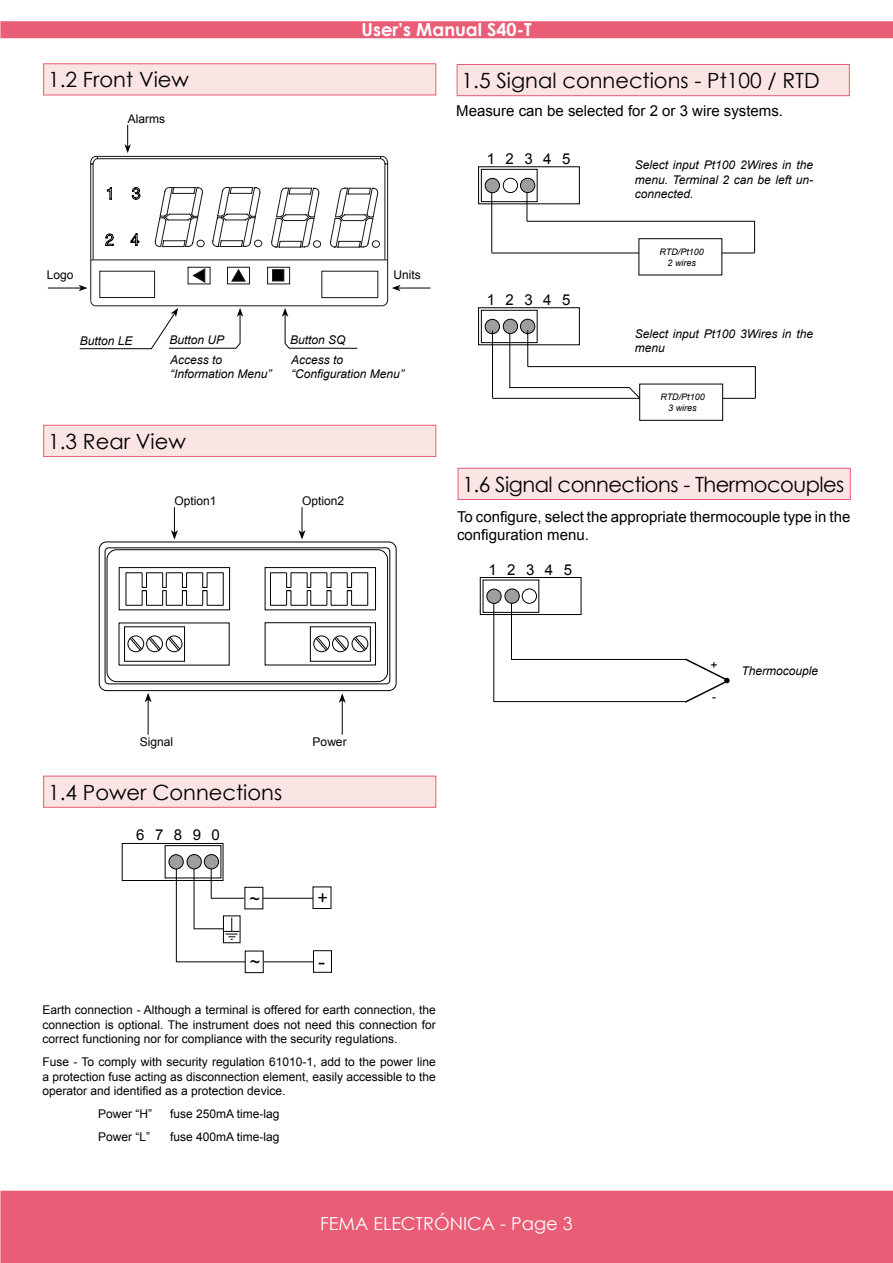
<style>
.page{position:relative;width:893px;height:1263px;background:#fff}
.page>*{position:absolute;margin:0;border:0;box-sizing:border-box;transform-origin:0 0}
.t1{font:21px "Century Gothic";color:#000}
.t2{font:21px "Century Gothic";letter-spacing:-.025em;color:#000}
.t3{font:21px "Arial";color:#000}
.t4{font:18px "Century Gothic";color:#fff}
.t5{font:700 18px "Century Gothic";color:#fff}
.t6{font:18px "Arial";color:#000}
.t7{font:15px/18px "Arial";color:#000}
.t8{font:12px/14.4px "Arial";color:#000;text-align:justify}
.t9{font:italic 12px/14.4px "Arial";color:#000}
.t10{font:italic 9px/10.8px "Arial";color:#000;text-align:center}
</style>
<div class="page">
<div style="left:1px;top:22px;width:891px;height:16px;background:#e95d77"></div>
<div style="left:0;top:21px;width:893px;height:17px;border:2px solid #e95d77"></div>
<div style="left:0;top:1191px;width:893px;height:72px;background:#e95d77"></div>
<hr style="left:342px;top:700px;width:1px;height:35px;background:#000">
<hr style="left:148px;top:700px;width:1px;height:35px;background:#000">
<hr style="left:491px;top:185px;width:1px;height:67px;background:#000">
<div style="left:481px;top:169px;width:56px;height:33px;border:1px solid #000"></div>
<div style="left:485px;top:178px;width:14px;height:15px;background:#9c9e9f;border-radius:50%"></div>
<div style="left:485px;top:178px;width:15px;height:15px;border:1px solid #000;border-radius:50%"></div>
<hr style="left:527px;top:185px;width:1px;height:36px;background:#000">
<hr style="left:527px;top:221px;width:228px;height:1px;background:#000">
<hr style="left:492px;top:253px;width:263px;height:1px;background:#000">
<div style="left:639px;top:239px;width:83px;height:36px;background:#fff"></div>
<div style="left:639px;top:238px;width:83px;height:37px;border:1px solid #000"></div>
<div style="left:503px;top:178px;width:15px;height:15px;border:1px solid #000;border-radius:50%"></div>
<div style="left:520px;top:178px;width:15px;height:15px;background:#9c9e9f;border-radius:50%"></div>
<div style="left:520px;top:178px;width:15px;height:15px;border:1px solid #000;border-radius:50%"></div>
<hr style="left:754px;top:221px;width:1px;height:32px;background:#000">
<div style="left:481px;top:310px;width:56px;height:33px;border:1px solid #000"></div>
<div style="left:520px;top:319px;width:15px;height:15px;background:#9c9e9f;border-radius:50%"></div>
<div style="left:520px;top:319px;width:15px;height:15px;border:1px solid #000;border-radius:50%"></div>
<hr style="left:510px;top:387px;width:119px;height:1px;background:#000">
<hr style="left:510px;top:326px;width:1px;height:62px;background:#000">
<div style="left:485px;top:319px;width:14px;height:15px;background:#9c9e9f;border-radius:50%"></div>
<div style="left:485px;top:319px;width:15px;height:15px;border:1px solid #000;border-radius:50%"></div>
<div style="left:503px;top:319px;width:15px;height:15px;background:#9c9e9f;border-radius:50%"></div>
<div style="left:503px;top:319px;width:15px;height:15px;border:1px solid #000;border-radius:50%"></div>
<hr style="left:492px;top:331px;width:1px;height:67px;background:#000">
<hr style="left:527px;top:330px;width:1px;height:36px;background:#000">
<hr style="left:528px;top:366px;width:227px;height:1px;background:#000">
<hr style="left:492px;top:398px;width:263px;height:1px;background:#000">
<hr style="left:755px;top:366px;width:1px;height:32px;background:#000">
<svg style="left:629px;top:387px;width:10px;height:12px"></svg>
<div style="left:640px;top:384px;width:83px;height:36px;background:#fff"></div>
<div style="left:639px;top:384px;width:84px;height:36px;border:1px solid #000"></div>
<hr style="left:511px;top:659px;width:175px;height:1px;background:#000">
<hr style="left:511px;top:596px;width:1px;height:64px;background:#000">
<div style="left:483px;top:580px;width:56px;height:33px;border:1px solid #000"></div>
<div style="left:522px;top:589px;width:15px;height:15px;border:1px solid #000;border-radius:50%"></div>
<div style="left:480px;top:577px;width:101px;height:38px;border:1px solid #000"></div>
<hr style="left:494px;top:596px;width:1px;height:105px;background:#000">
<hr style="left:494px;top:701px;width:192px;height:1px;background:#000">
<div style="left:487px;top:589px;width:14px;height:14px;background:#9c9e9f;border-radius:50%"></div>
<div style="left:486px;top:589px;width:16px;height:15px;border:1px solid #000;border-radius:50%"></div>
<div style="left:505px;top:589px;width:14px;height:14px;background:#9c9e9f;border-radius:50%"></div>
<div style="left:505px;top:589px;width:15px;height:15px;border:1px solid #000;border-radius:50%"></div>
<svg style="left:684px;top:658px;width:46px;height:45px"></svg>
<hr style="left:211px;top:861px;width:1px;height:37px;background:#000">
<hr style="left:176px;top:861px;width:1px;height:101px;background:#000">
<hr style="left:194px;top:862px;width:1px;height:67px;background:#000">
<div style="left:165px;top:845px;width:56px;height:33px;border:1px solid #000"></div>
<hr style="left:211px;top:898px;width:108px;height:1px;background:#000">
<div style="left:122px;top:843px;width:101px;height:38px;border:1px solid #000"></div>
<hr style="left:176px;top:961px;width:145px;height:1px;background:#000">
<div style="left:245px;top:951px;width:18px;height:22px;background:#fff"></div>
<div style="left:245px;top:887px;width:18px;height:22px;background:#fff"></div>
<svg style="left:194px;top:917px;width:44px;height:23px"></svg>
<div style="left:223px;top:916px;width:17px;height:27px;border:1px solid #000"></div>
<div style="left:169px;top:855px;width:14px;height:14px;background:#9c9e9f;border-radius:50%"></div>
<div style="left:169px;top:854px;width:15px;height:15px;border:1px solid #000;border-radius:50%"></div>
<div style="left:187px;top:854px;width:14px;height:15px;background:#9c9e9f;border-radius:50%"></div>
<div style="left:187px;top:854px;width:15px;height:15px;border:1px solid #000;border-radius:50%"></div>
<div style="left:204px;top:854px;width:15px;height:15px;background:#9c9e9f;border-radius:50%"></div>
<div style="left:204px;top:854px;width:15px;height:15px;border:1px solid #000;border-radius:50%"></div>
<div style="left:313px;top:887px;width:18px;height:21px;background:#fff"></div>
<div style="left:313px;top:951px;width:18px;height:21px;background:#fff"></div>
<div style="left:313px;top:950px;width:19px;height:23px;border:1px solid #000"></div>
<svg style="left:99px;top:507px;width:297px;height:196px"></svg>
<div style="left:44px;top:64px;width:392px;height:31px;background:#fbe4e4"></div>
<hr style="left:48px;top:288px;width:33px;height:1px;background:#000">
<hr style="left:398px;top:288px;width:33px;height:1px;background:#000">
<svg style="left:79px;top:125px;width:322px;height:224px"></svg>
<div style="left:44px;top:425px;width:392px;height:31px;background:#fbe4e4"></div>
<div style="left:43px;top:425px;width:393px;height:32px;border:1px solid #e95d77"></div>
<div style="left:44px;top:776px;width:392px;height:31px;background:#fbe4e4"></div>
<div style="left:43px;top:776px;width:393px;height:31px;border:1px solid #e95d77"></div>
<div style="left:457px;top:64px;width:392px;height:32px;background:#fbe4e4"></div>
<div style="left:457px;top:64px;width:392px;height:32px;border:1px solid #e95d77"></div>
<div style="left:458px;top:468px;width:392px;height:31px;background:#fbe4e4"></div>
<div style="left:458px;top:468px;width:392px;height:32px;border:1px solid #e95d77"></div>
<h1 class="t1" style="left:48px;top:65px;width:142px">1.2 Front View</h1>
<p class="t8" style="left:128px;top:112px;width:39px">Alarms</p>
<h2 class="t5" style="left:362px;top:18px;width:172px">User’s Manual S40-T</h2>
<h1 class="t1" style="left:462px;top:66px;width:360px">1.5 Signal connections - Pt100 / RTD</h1>
<p class="t7" style="left:456px;top:102px;width:328px">Measure can be selected for 2 or 3 wire systems.</p>
<p class="t7" style="left:487px;top:150px;width:85px">12345</p>
<p class="t9" style="left:635px;top:158px;width:180px;text-align:justify">Select input Pt100 2Wires in the menu. Terminal 2 can be left un&shy;connected.</p>
<p class="t8" style="left:47px;top:267px;width:28px">Logo</p>
<p class="t9" style="left:80px;top:333px;width:54px">Button LE</p>
<p class="t9" style="left:170px;top:333px;width:56px">Button UP</p>
<p class="t9" style="left:290px;top:333px;width:57px">Button SQ</p>
<p class="t8" style="left:393px;top:267px;width:29px">Units</p>
<p class="t7" style="left:487px;top:291px;width:85px">12345</p>
<p class="t10" style="left:660px;top:246px;width:46px">RTD/Pt100<br>2 wires</p>
<p class="t9" style="left:635px;top:327px;width:180px">Select input Pt100 3Wires in the menu</p>
<p class="t9" style="left:170px;top:353px;width:103px">Access to “Information Menu”</p>
<p class="t9" style="left:291px;top:353px;width:114px">Access to “Configuration Menu”</p>
<h1 class="t1" style="left:48px;top:426px;width:139px">1.3 Rear View</h1>
<p class="t8" style="left:174px;top:494px;width:44px">Option1</p>
<p class="t8" style="left:302px;top:494px;width:44px">Option2</p>
<p class="t10" style="left:660px;top:392px;width:46px">RTD/Pt100<br>3 wires</p>
<h1 class="t2" style="left:462px;top:469px;width:383px">1.6 Signal connections - Thermocouples</h1>
<p class="t7" style="left:457px;top:507px;width:395px">To configure, select the appropriate thermocouple type in the configuration menu.</p>
<p class="t7" style="left:488px;top:560px;width:85px">12345</p>
<p class="t8" style="left:140px;top:734px;width:35px">Signal</p>
<p class="t8" style="left:313px;top:734px;width:36px">Power</p>
<h1 class="t1" style="left:48px;top:777px;width:236px">1.4 Power Connections</h1>
<p class="t7" style="left:136px;top:826px;width:85px">67890</p>
<h2 class="t6" style="left:249px;top:886px;width:12px">~</h2>
<h2 class="t6" style="left:318px;top:886px;width:12px">+</h2>
<h2 class="t6" style="left:250px;top:950px;width:12px">~</h2>
<h1 class="t3" style="left:318px;top:948px;width:8px">-</h1>
<p class="t8" style="left:43px;top:1003px;width:395px">Earth connection - Although a terminal is offered for earth connection, the connection is optional. The instrument does not need this connection for correct functioning nor for compliance with the security regulations.</p>
<p class="t8" style="left:43px;top:1055px;width:395px">Fuse - To comply with security regulation 61010-1, add to the power line a protection fuse acting as disconnection element, easily accessible to the operator and identified as a protection device.</p>
<p class="t8" style="left:98px;top:1106px;width:55px">Power “H”</p>
<p class="t8" style="left:170px;top:1106px;width:111px">fuse 250mA time-lag</p>
<p class="t8" style="left:98px;top:1129px;width:54px">Power “L”</p>
<p class="t8" style="left:170px;top:1129px;width:111px">fuse 400mA time-lag</p>
<p class="t9" style="left:710px;top:658px;width:9px">+</p>
<p class="t9" style="left:712px;top:689px;width:5px">-</p>
<p class="t9" style="left:741px;top:664px;width:78px">Thermocouple</p>
<h2 class="t4" style="left:320px;top:1210px;width:254px">FEMA ELECTRÓNICA - Page 3</h2>
</div>
